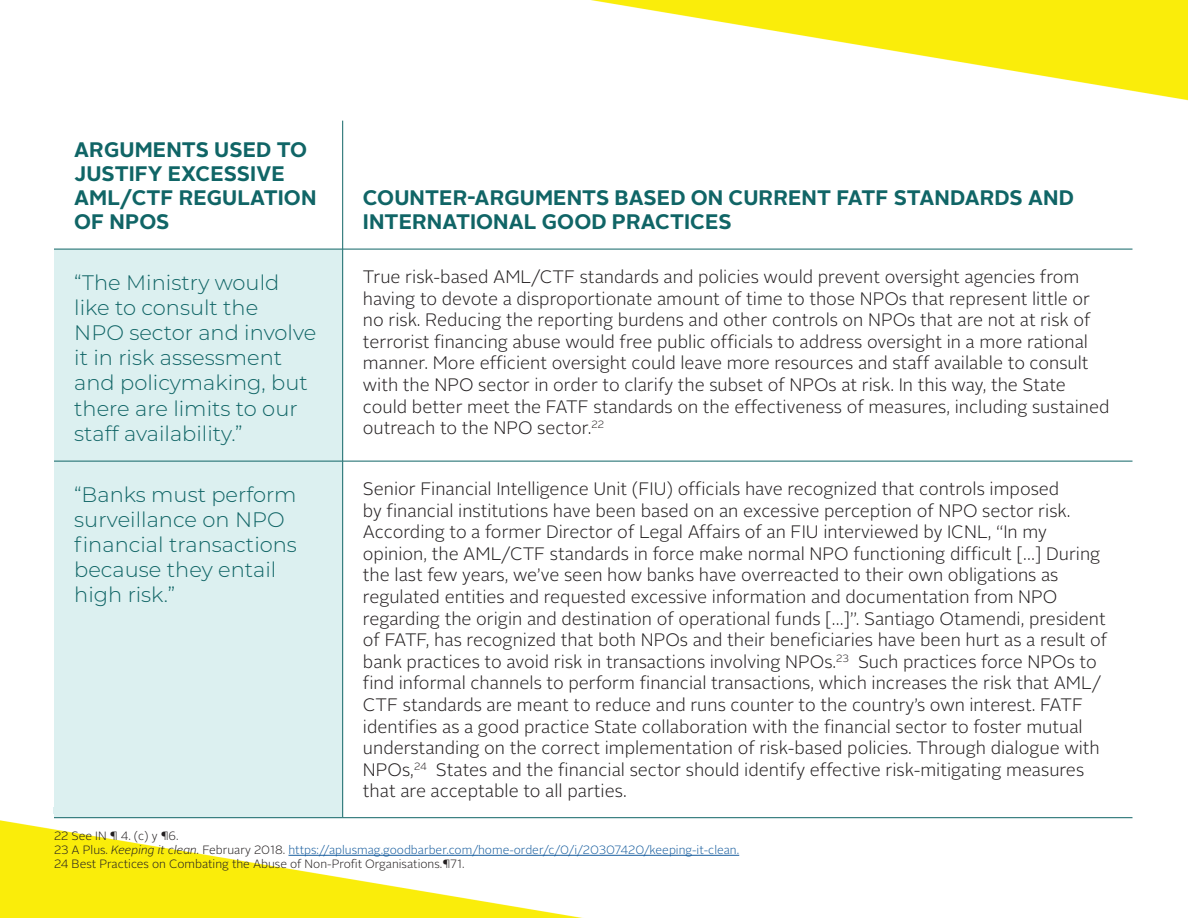
<style>
.page{position:relative;width:1188px;height:918px;background:#fff}
.page>*{position:absolute;margin:0;border:0;box-sizing:border-box;transform-origin:0 0}
.quote{font:300 21px/25.2px "Montserrat";color:#106566}
.Header2{font:700 21px/24px "Alright Sans";letter-spacing:.005em;color:#106566}
.body{font:300 18px/21.6px "Alright Sans";color:#231f20}
.footnote{font:300 12px "Alright Sans";color:#175d9e}
.footnote-2{font:300 12px "Alright Sans";color:#231f20}
.s1{color:#231f20}
.s2{font-style:italic;color:#231f20}
</style>
<div class="page">
<img style="left:0;top:0;width:1188px;height:918px">
<div style="left:54px;top:250px;width:288px;height:567px;background:#dcf0f0"></div>
<hr style="left:54px;top:461px;width:289px;height:1px;background:#106566">
<hr style="left:343px;top:461px;width:789px;height:1px;background:#106566">
<hr style="left:54px;top:817px;width:289px;height:1px;background:#106566">
<hr style="left:343px;top:817px;width:789px;height:1px;background:#106566">
<hr style="left:342px;top:121px;width:1px;height:128px;background:#106566">
<hr style="left:54px;top:249px;width:289px;height:1px;background:#106566">
<hr style="left:343px;top:249px;width:789px;height:1px;background:#106566">
<hr style="left:342px;top:249px;width:1px;height:212px;background:#106566">
<hr style="left:342px;top:461px;width:1px;height:357px;background:#106566">
<hr style="left:288px;top:855px;width:451px;height:1px;background:#175d9e">
<div style="left:53px;top:808px;width:120px;height:6px;background:#dcf0f0"></div>
<p class="Header2" style="left:74px;top:138px;width:244px">ARGUMENTS USED TO<br>JUSTIFY EXCESSIVE<br>AML/CTF REGULATION<br>OF NPOS</p>
<p class="Header2" style="left:363px;top:186px;width:713px">COUNTER-ARGUMENTS BASED ON CURRENT FATF STANDARDS AND<br>INTERNATIONAL GOOD PRACTICES</p>
<p class="quote" style="left:74px;top:269px;width:244px">“The Ministry would like to consult the<br>NPO sector and involve it in risk assessment and policymaking, but there are limits to our staff availability.”</p>
<p class="body" style="left:363px;top:266px;width:748px">True risk-based AML/CTF standards and policies would prevent oversight agencies from having to devote a disproportionate amount of time to those NPOs that represent little or no risk. Reducing the reporting burdens and other controls on NPOs that are not at risk of terrorist financing abuse would free public officials to address oversight in a more rational manner. More efficient oversight could leave more resources and staff available to consult with the NPO sector in order to clarify the subset of NPOs at risk. In this way, the State could better meet the FATF standards on the effectiveness of measures, including sustained outreach to the NPO sector.<sup>22</sup></p>
<p class="quote" style="left:74px;top:481px;width:224px">“Banks must perform surveillance on NPO financial transactions because they entail high risk.”</p>
<p class="body" style="left:363px;top:478px;width:746px">Senior Financial Intelligence Unit (FIU) officials have recognized that controls imposed<br>by financial institutions have been based on an excessive perception of NPO sector risk.<br>According to a former Director of Legal Affairs of an FIU interviewed by ICNL, “In my opinion, the AML/CTF standards in force make normal NPO functioning difficult […] During the last few years, we’ve seen how banks have overreacted to their own obligations as regulated entities and requested excessive information and documentation from NPO regarding the origin and destination of operational funds […]”. Santiago Otamendi, president of FATF, has recognized that both NPOs and their beneficiaries have been hurt as a result of bank practices to avoid risk in transactions involving NPOs.<sup>23</sup> Such practices force NPOs to find informal channels to perform financial transactions, which increases the risk that AML/ CTF standards are meant to reduce and runs counter to the country’s own interest. FATF identifies as a good practice State collaboration with the financial sector to foster mutual understanding on the correct implementation of risk-based policies. Through dialogue with NPOs,<sup>24</sup> States and the financial sector should identify effective risk-mitigating measures that are acceptable to all parties.</p>
<p class="footnote-2" style="left:54px;top:827px;width:126px">22 See IN ¶ 4. (c) y ¶6.</p>
<p class="footnote" style="left:54px;top:842px;width:687px"><span class="s1">23 A Plus.</span> <span class="s2">Keeping it clean.</span> <span class="s1">February 2018.</span> https://aplusmag.goodbarber.com/home-order/c/0/i/20307420/keeping-it-clean.</p>
<p class="footnote-2" style="left:54px;top:856px;width:412px">24 Best Practices on Combating the Abuse of Non-Profit Organisations.¶71.</p>
</div>
